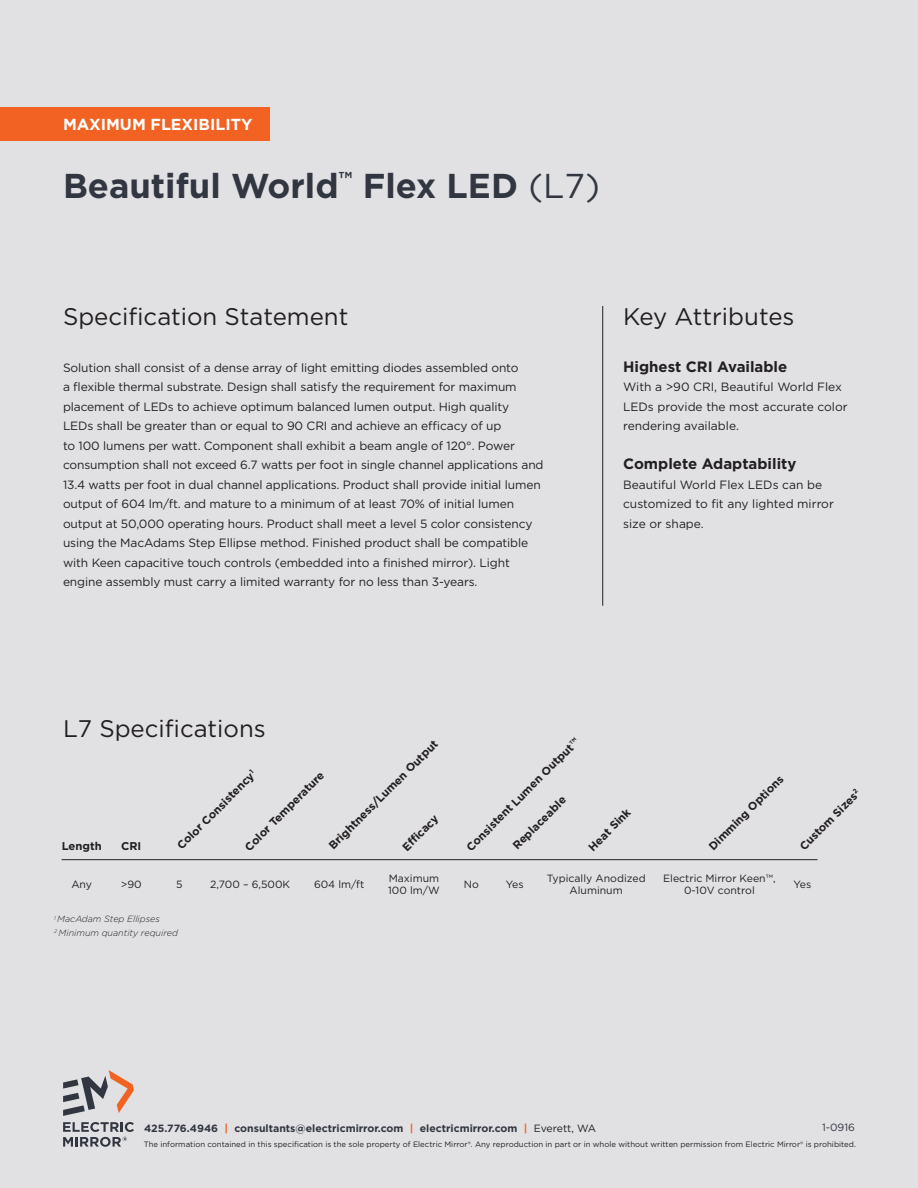
<style>
.page{position:relative;width:918px;height:1188px;background:#e1e1e3}
.page>*{position:absolute;margin:0;border:0;box-sizing:border-box;transform-origin:0 0}
.t1{font:700 34.5px "Gotham";color:#323640}
.t2{font:24px "Gotham";color:#231f20}
.t3{font:700 15.9px "Gotham";color:#fff}
.t4{font:700 15px "Gotham";color:#231f20}
.t5{font:12px/19.5px "Gotham";letter-spacing:-.01em;color:#231f20}
.t6{font:700 11.25px "Gotham";color:#231f20}
.t7{font:10.5px/12.6px "Gotham";color:#231f20;text-align:center}
.t8{font:700 10.5px "Gotham";color:#323640}
.t9{font:10.5px "Gotham";color:#323640}
.t10{font:italic 300 9px "Gotham";color:#231f20}
.t11{font:7.8px "Gotham";color:#231f20}
.s1{font-weight:400}
.s2{color:#f26221}
.s3{font-weight:400;color:#231f20}
</style>
<div class="page">
<hr style="left:62px;top:859px;width:755px;height:1px;background:#231f20">
<hr style="left:602px;top:306px;width:1px;height:300px;background:#231f20">
<div style="left:0;top:107px;width:269px;height:34px;background:#f26223"></div>
<svg style="left:63px;top:1122px;width:71px;height:25px"></svg>
<svg style="left:63px;top:1070px;width:71px;height:46px"></svg>
<p class="t3" style="left:63px;top:114px;width:191px">MAXIMUM FLEXIBILITY</p>
<p class="t1" style="left:63px;top:163px;width:539px">Beautiful World<sup>™</sup> Flex LED <span class="s1">(L7)</span></p>
<p class="t2" style="left:63px;top:301px;width:287px">Specification Statement</p>
<p class="t5" style="left:63px;top:357px;width:482px">Solution shall consist of a dense array of light emitting diodes assembled onto<br>a flexible thermal substrate. Design shall satisfy the requirement for maximum placement of LEDs to achieve optimum balanced lumen output. High quality<br>LEDs shall be greater than or equal to 90 CRI and achieve an efficacy of up<br>to 100 lumens per watt. Component shall exhibit a beam angle of 120°. Power consumption shall not exceed 6.7 watts per foot in single channel applications and 13.4 watts per foot in dual channel applications. Product shall provide initial lumen output of 604 lm/ft. and mature to a minimum of at least 70% of initial lumen output at 50,000 operating hours. Product shall meet a level 5 color consistency using the MacAdams Step Ellipse method. Finished product shall be compatible with Keen capacitive touch controls (embedded into a finished mirror). Light engine assembly must carry a limited warranty for no less than 3-years.</p>
<p class="t2" style="left:623px;top:301px;width:173px">Key Attributes</p>
<p class="t4" style="left:623px;top:356px;width:166px">Highest CRI Available</p>
<p class="t5" style="left:623px;top:377px;width:226px">With a &gt;90 CRI, Beautiful World Flex<br>LEDs provide the most accurate color rendering available.</p>
<p class="t4" style="left:623px;top:454px;width:175px">Complete Adaptability</p>
<p class="t5" style="left:623px;top:474px;width:212px">Beautiful World Flex LEDs can be customized to fit any lighted mirror size or shape.</p>
<p class="t2" style="left:63px;top:713px;width:204px">L7 Specifications</p>
<p class="t6" style="left:325px;top:842px;width:150px;rotate:-45deg">Brightness/Lumen Output</p>
<p class="t6" style="left:174px;top:842px;width:108px;rotate:-45deg">Color Consistency<sup>1</sup></p>
<p class="t6" style="left:241px;top:844px;width:108px;rotate:-45deg">Color Temperature</p>
<p class="t6" style="left:399px;top:844px;width:47px;rotate:-45deg">Effi cacy</p>
<p class="t6" style="left:62px;top:839px;width:42px">Length</p>
<p class="t6" style="left:121px;top:839px;width:22px">CRI</p>
<p class="t6" style="left:463px;top:844px;width:155px;rotate:-45deg">Consistent Lumen Output™</p>
<p class="t6" style="left:509px;top:842px;width:72px;rotate:-45deg">Replaceable</p>
<p class="t6" style="left:585px;top:844px;width:56px;rotate:-45deg">Heat Sink</p>
<p class="t6" style="left:705px;top:843px;width:102px;rotate:-45deg">Dimming Options</p>
<p class="t6" style="left:796px;top:843px;width:82px;rotate:-45deg">Custom Sizes<sup>2</sup></p>
<p class="t7" style="left:71px;top:878px;width:22px">Any</p>
<p class="t7" style="left:121px;top:878px;width:22px">&gt;90</p>
<p class="t7" style="left:176px;top:878px;width:8px">5</p>
<p class="t7" style="left:210px;top:878px;width:81px">2,700 – 6,500K</p>
<p class="t7" style="left:314px;top:878px;width:52px">604 lm/ft</p>
<p class="t7" style="left:388px;top:872px;width:53px;text-align:left">Maximum<br>100 lm/W</p>
<p class="t7" style="left:464px;top:878px;width:17px">No</p>
<p class="t7" style="left:506px;top:878px;width:19px">Yes</p>
<p class="t7" style="left:547px;top:872px;width:100px">Typically Anodized<br>Aluminum</p>
<p class="t7" style="left:663px;top:872px;width:114px">Electric Mirror Keen™,<br>0-10V control</p>
<p class="t7" style="left:793px;top:878px;width:19px">Yes</p>
<p class="t10" style="left:54px;top:914px;width:107px"><sup>1</sup> MacAdam Step Ellipses</p>
<p class="t10" style="left:54px;top:927px;width:126px"><sup>2</sup> Minimum quantity required</p>
<p class="t8" style="left:144px;top:1121px;width:454px">425.776.4946 <span class="s2">|</span> consultants@electricmirror.com <span class="s2">|</span> electricmirror.com <span class="s2">|</span> <span class="s3">Everett, WA</span></p>
<p class="t9" style="left:822px;top:1121px;width:34px">1-0916</p>
<p class="t11" style="left:144px;top:1139px;width:714px">The information contained in this specification is the sole property of Electric Mirror®. Any reproduction in part or in whole without written permission from Electric Mirror® is prohibited.</p>
</div>
